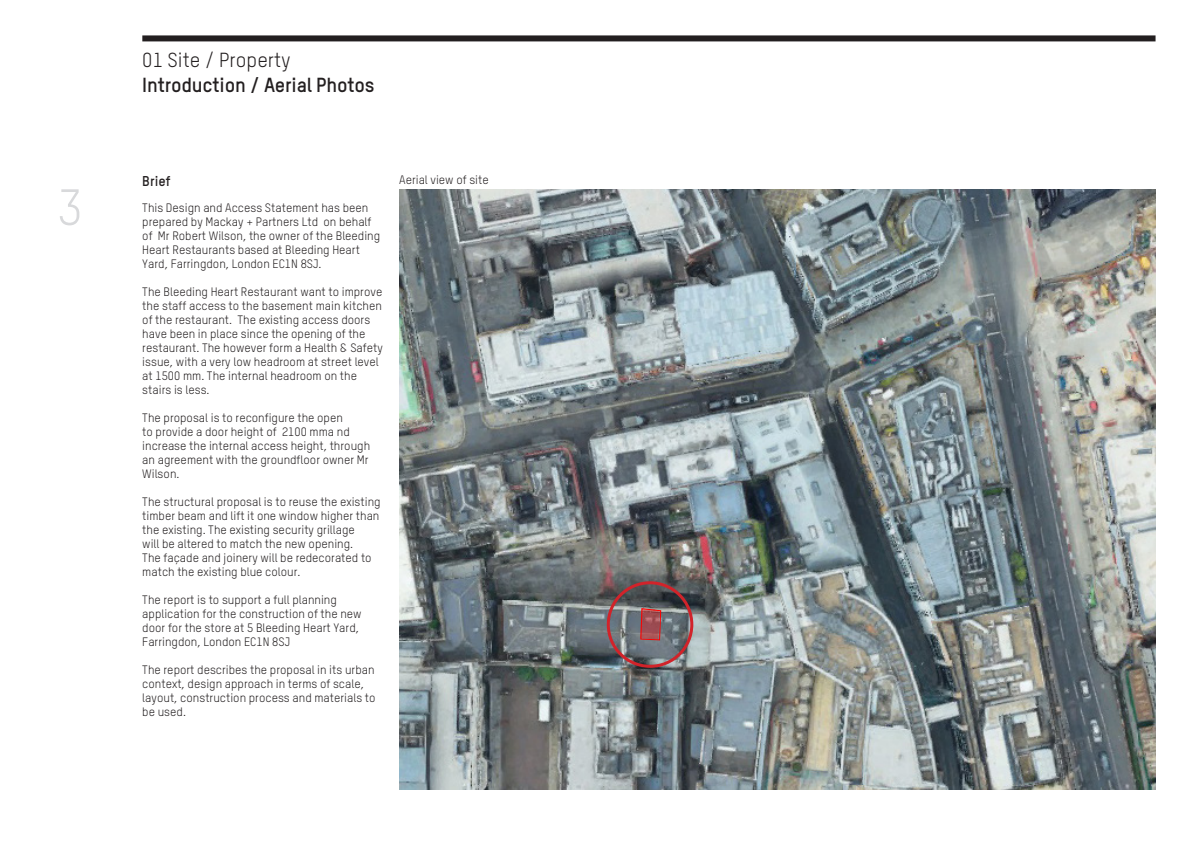
<style>
.page{position:relative;width:1191px;height:842px;background:#fff}
.page>*{position:absolute;margin:0;border:0;box-sizing:border-box;transform-origin:0 0}
.t1{font:50px "TSTARPRO";color:#d8d9db}
.Page_Heading{font:700 20px/25px "TSTARPRO";letter-spacing:-.01em;color:#231f20}
.t2{font:700 14px "TSTARPRO";color:#231f20}
.body_text{font:12px/14px "TSTARPRO";color:#231f20}
.s1{font-weight:400}
</style>
<div class="page">
<img style="left:399px;top:189px;width:756px;height:600px">
<svg style="left:640px;top:608px;width:22px;height:33px"></svg>
<div style="left:607px;top:581px;width:86px;height:87px;border:3px solid #d1232a;border-radius:50%"></div>
<div style="left:142px;top:35px;width:1013px;height:6px;background:#231f20"></div>
<h1 class="t1" style="left:57px;top:177px;width:27px">3</h1>
<p class="Page_Heading" style="left:142px;top:47px;width:234px"><span class="s1">01 Site / Property<br></span>Introduction / Aerial Photos</p>
<p class="t2" style="left:142px;top:172px;width:30px">Brief</p>
<p class="body_text" style="left:399px;top:173px;width:91px">Aerial view of site</p>
<p class="body_text" style="left:142px;top:201px;width:239px">This Design and Access Statement has been prepared by Mackay + Partners Ltd on behalf of Mr Robert Wilson, the owner of the Bleeding Heart Restaurants based at Bleeding Heart Yard, Farringdon, London EC1N 8SJ.</p>
<p class="body_text" style="left:142px;top:285px;width:242px">The Bleeding Heart Restaurant want to improve the staff access to the basement main kitchen of the restaurant. The existing access doors have been in place since the opening of the restaurant. The however form a Health &amp; Safety issue, with a very low headroom at street level at 1500 mm. The internal headroom on the stairs is less.</p>
<p class="body_text" style="left:142px;top:411px;width:229px">The proposal is to reconfigure the open<br>to provide a door height of 2100 mma nd increase the internal access height, through an agreement with the groundfloor owner Mr Wilson.</p>
<p class="body_text" style="left:142px;top:495px;width:240px">The structural proposal is to reuse the existing timber beam and lift it one window higher than the existing. The existing security grillage<br>will be altered to match the new opening.<br>The façade and joinery will be redecorated to match the existing blue colour.</p>
<p class="body_text" style="left:142px;top:593px;width:221px">The report is to support a full planning application for the construction of the new door for the store at 5 Bleeding Heart Yard, Farringdon, London EC1N 8SJ</p>
<p class="body_text" style="left:142px;top:663px;width:235px">The report describes the proposal in its urban context, design approach in terms of scale, layout, construction process and materials to be used.</p>
</div>
